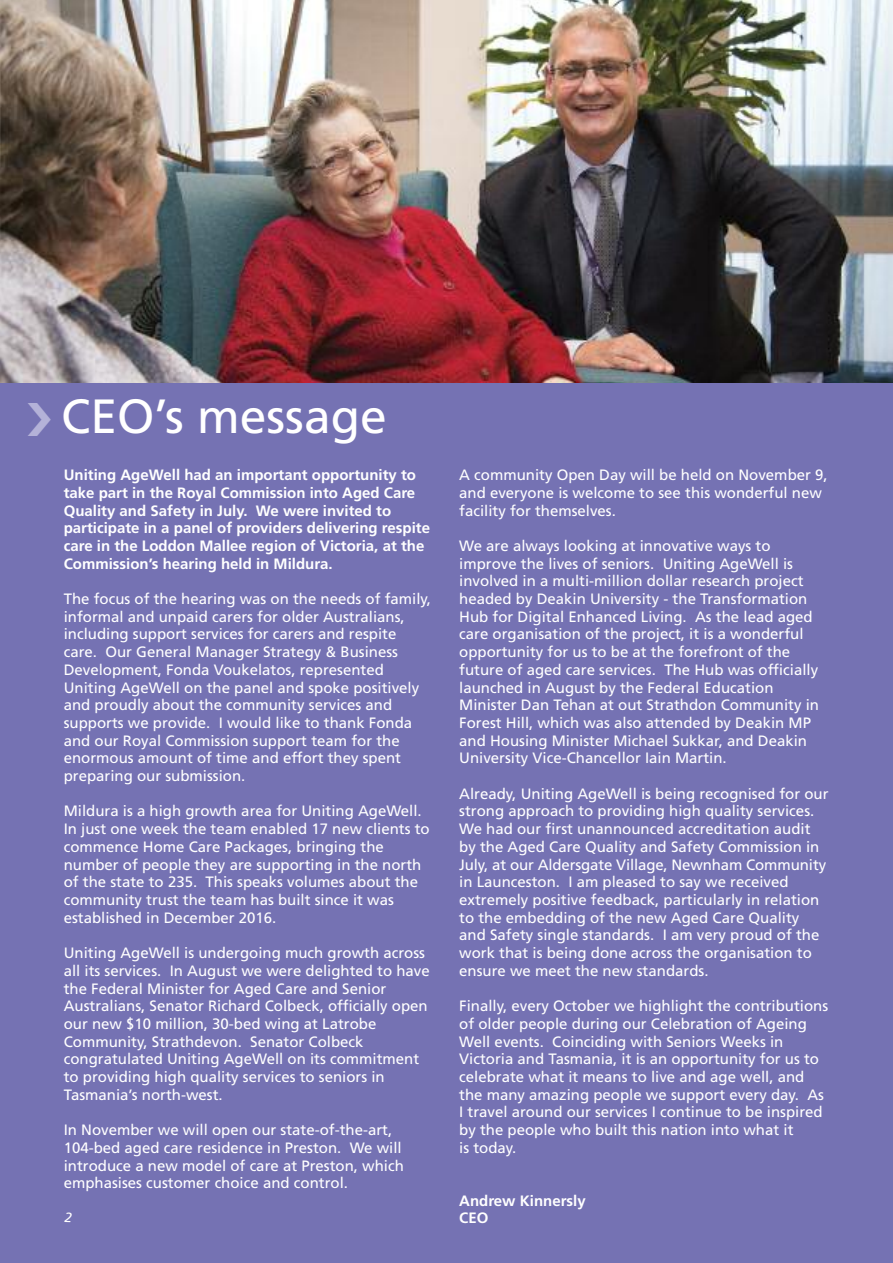
<style>
.page{position:relative;width:893px;height:1263px;background:#7572b3}
.page>*{position:absolute;margin:0;border:0;box-sizing:border-box;transform-origin:0 0}
.t1{font:48px "Frutiger LT Std";color:#fff}
.t2{font:15px/17.7px "Frutiger LT Std";color:#fff}
.t3{font:700 15px/17.7px "Frutiger LT Std";color:#fff}
</style>
<div class="page">
<img style="left:0;top:0;width:893px;height:383px">
<h1 class="t1" style="left:61px;top:397px;width:327px">CEO’s message</h1>
<p class="t3" style="left:64px;top:467px;width:368px">Uniting AgeWell had an important opportunity to take part in the Royal Commission into Aged Care Quality and Safety in July. We were invited to participate in a panel of providers delivering respite care in the Loddon Mallee region of Victoria, at the Commission’s hearing held in Mildura.</p>
<p class="t2" style="left:64px;top:591px;width:369px">The focus of the hearing was on the needs of family, informal and unpaid carers for older Australians, including support services for carers and respite care. Our General Manager Strategy &amp; Business Development, Fonda Voukelatos, represented Uniting AgeWell on the panel and spoke positively and proudly about the community services and supports we provide. I would like to thank Fonda and our Royal Commission support team for the enormous amount of time and effort they spent preparing our submission.</p>
<p class="t2" style="left:64px;top:803px;width:367px">Mildura is a high growth area for Uniting AgeWell.<br>In just one week the team enabled 17 new clients to commence Home Care Packages, bringing the number of people they are supporting in the north of the state to 235. This speaks volumes about the community trust the team has built since it was established in December 2016.</p>
<p class="t2" style="left:64px;top:945px;width:367px">Uniting AgeWell is undergoing much growth across all its services. In August we were delighted to have the Federal Minister for Aged Care and Senior Australians, Senator Richard Colbeck, officially open our new $10 million, 30-bed wing at Latrobe Community, Strathdevon. Senator Colbeck congratulated Uniting AgeWell on its commitment to providing high quality services to seniors in Tasmania’s north-west.</p>
<p class="t2" style="left:64px;top:1122px;width:342px">In November we will open our state-of-the-art, 104-bed aged care residence in Preston. We will introduce a new model of care at Preston, which emphasises customer choice and control.</p>
<p class="t2" style="left:459px;top:467px;width:370px">A community Open Day will be held on November 9, and everyone is welcome to see this wonderful new facility for themselves.</p>
<p class="t2" style="left:459px;top:538px;width:361px">We are always looking at innovative ways to improve the lives of seniors. Uniting AgeWell is involved in a multi-million dollar research project headed by Deakin University - the Transformation Hub for Digital Enhanced Living. As the lead aged care organisation of the project, it is a wonderful opportunity for us to be at the forefront of the future of aged care services. The Hub was officially launched in August by the Federal Education Minister Dan Tehan at out Strathdon Community in Forest Hill, which was also attended by Deakin MP and Housing Minister Michael Sukkar, and Deakin University Vice-Chancellor Iain Martin.</p>
<p class="t2" style="left:459px;top:786px;width:371px">Already, Uniting AgeWell is being recognised for our strong approach to providing high quality services.<br>We had our first unannounced accreditation audit by the Aged Care Quality and Safety Commission in July, at our Aldersgate Village, Newnham Community in Launceston. I am pleased to say we received extremely positive feedback, particularly in relation to the embedding of the new Aged Care Quality and Safety single standards. I am very proud of the work that is being done across the organisation to ensure we meet the new standards.</p>
<p class="t2" style="left:459px;top:998px;width:370px">Finally, every October we highlight the contributions of older people during our Celebration of Ageing Well events. Coinciding with Seniors Weeks in Victoria and Tasmania, it is an opportunity for us to celebrate what it means to live and age well, and the many amazing people we support every day. As I travel around our services I continue to be inspired by the people who built this nation into what it<br>is today.</p>
<p class="t3" style="left:459px;top:1193px;width:128px">Andrew Kinnersly</p>
<p class="t3" style="left:459px;top:1210px;width:31px">CEO</p>
</div>
